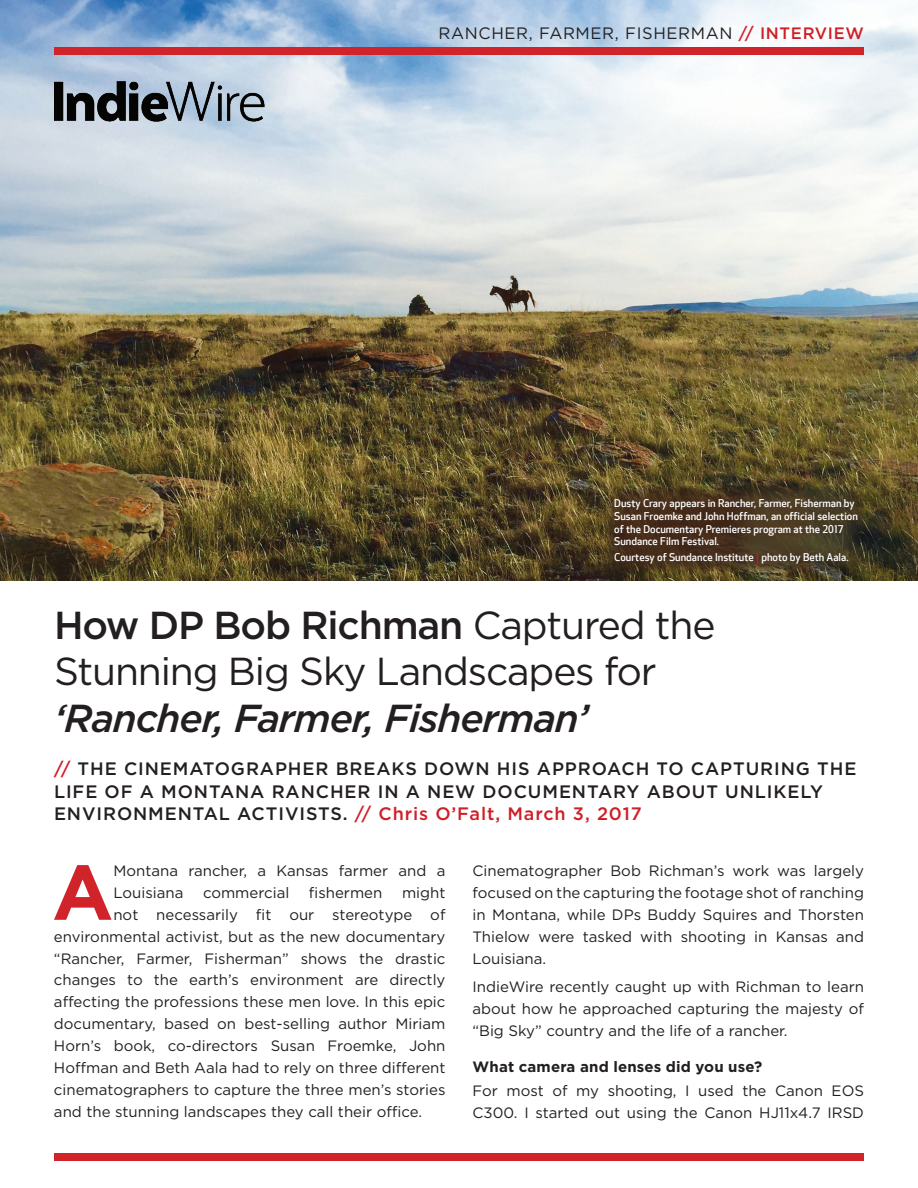
<style>
.page{position:relative;width:918px;height:1188px;background:#fff}
.page>*{position:absolute;margin:0;border:0;box-sizing:border-box;transform-origin:0 0}
.t1{font:700 77.55px "Gotham";color:#d1232a}
.t2{font:39px/46.8px "Gotham";letter-spacing:-.03em;color:#231f20}
.t3{font:italic 500 39px "Gotham";letter-spacing:-.03em;color:#231f20}
.t4{font:500 18px/22.5px "Gotham";letter-spacing:.05em;color:#231f20}
.t5{font:16.5px "Gotham";letter-spacing:.04em;color:#231f20}
.t6{font:15px/21.9px "Gotham";color:#231f20}
.t7{font:700 15px "Gotham";letter-spacing:.01em;color:#231f20}
.t8{font:500 10.5px/12.6px "Optic Sans 301";color:#fff}
.s1{font-weight:500;color:#d01e25}
.s2{color:#d01e25}
.s3{font-weight:500}
</style>
<div class="page">
<img style="left:0;top:0;width:918px;height:580px">
<div style="left:54px;top:47px;width:810px;height:8px;background:#d1232a"></div>
<img style="left:54px;top:81px;width:210px;height:41px">
<div style="left:54px;top:1153px;width:810px;height:8px;background:#d1232a"></div>
<div style="left:600px;top:485px;width:272px;height:92px;background:#492816;opacity:.75"></div>
<div style="left:602px;top:487px;width:268px;height:88px;background:#492816;opacity:.75"></div>
<p class="t5" style="left:439px;top:22px;width:427px">RANCHER, FARMER, FISHERMAN <span class="s1">// INTERVIEW</span></p>
<p class="t8" style="left:614px;top:498px;width:245px">Dusty Crary appears in Rancher, Farmer, Fisherman by Susan Froemke and John Hoffman, an official selection of the Documentary Premieres program at the 2017<br>Sundance Film Festival.</p>
<p class="t8" style="left:614px;top:551px;width:236px">Courtesy of Sundance Institute <span class="s2">|</span> photo by Beth Aala.</p>
<h2 class="t2" style="left:54px;top:601px;width:663px"><span class="s3">How DP Bob Richman</span> Captured the<br>Stunning Big Sky Landscapes for</h2>
<h2 class="t3" style="left:54px;top:693px;width:537px">‘Rancher, Farmer, Fisherman’</h2>
<p class="t4" style="left:54px;top:758px;width:804px"><span class="s2">//</span> THE CINEMATOGRAPHER BREAKS DOWN HIS APPROACH TO CAPTURING THE<br>LIFE OF A MONTANA RANCHER IN A NEW DOCUMENTARY ABOUT UNLIKELY<br>ENVIRONMENTAL ACTIVISTS. <span class="s2">// Chris O’Falt, March 3, 2017</span></p>
<h1 class="t1" style="left:52px;top:841px;width:63px">A</h1>
<p class="t6" style="left:113px;top:859px;width:334px">Montana rancher, a Kansas farmer and a<br>Louisiana</p>
<p class="t6" style="left:203px;top:881px;width:88px">commercial</p>
<p class="t6" style="left:309px;top:881px;width:75px">fishermen</p>
<p class="t6" style="left:402px;top:881px;width:45px">might</p>
<p class="t6" style="left:113px;top:903px;width:334px">not necessarily fit our stereotype of</p>
<p class="t6" style="left:54px;top:925px;width:393px">environmental activist, but as the new documentary</p>
<p class="t6" style="left:54px;top:947px;width:393px">“Rancher, Farmer, Fisherman” shows the drastic</p>
<p class="t6" style="left:54px;top:969px;width:393px">changes to the earth’s environment are directly</p>
<p class="t6" style="left:54px;top:991px;width:393px">affecting the professions these men love. In this epic</p>
<p class="t6" style="left:54px;top:1013px;width:393px">documentary, based on best-selling author Miriam</p>
<p class="t6" style="left:54px;top:1035px;width:393px">Horn’s book, co-directors Susan Froemke, John</p>
<p class="t6" style="left:54px;top:1057px;width:393px">Hoffman and Beth Aala had to rely on three different</p>
<p class="t6" style="left:54px;top:1078px;width:393px">cinematographers to capture the three men’s stories</p>
<p class="t6" style="left:54px;top:1100px;width:370px">and the stunning landscapes they call their office.</p>
<p class="t6" style="left:472px;top:859px;width:393px;text-align:justify">Cinematographer Bob Richman’s work was largely focused on the capturing the footage shot of ranching in Montana, while DPs Buddy Squires and Thorsten Thielow were tasked with shooting in Kansas and Louisiana.</p>
<p class="t6" style="left:472px;top:976px;width:393px;text-align:justify">IndieWire recently caught up with Richman to learn about how he approached capturing the majesty of “Big Sky” country and the life of a rancher.</p>
<p class="t7" style="left:472px;top:1057px;width:291px">What camera and lenses did you use?</p>
<p class="t6" style="left:472px;top:1080px;width:393px">For most of my shooting, I used the Canon EOS<br>C300. I started out using the Canon HJ11x4.7 IRSD</p>
</div>
